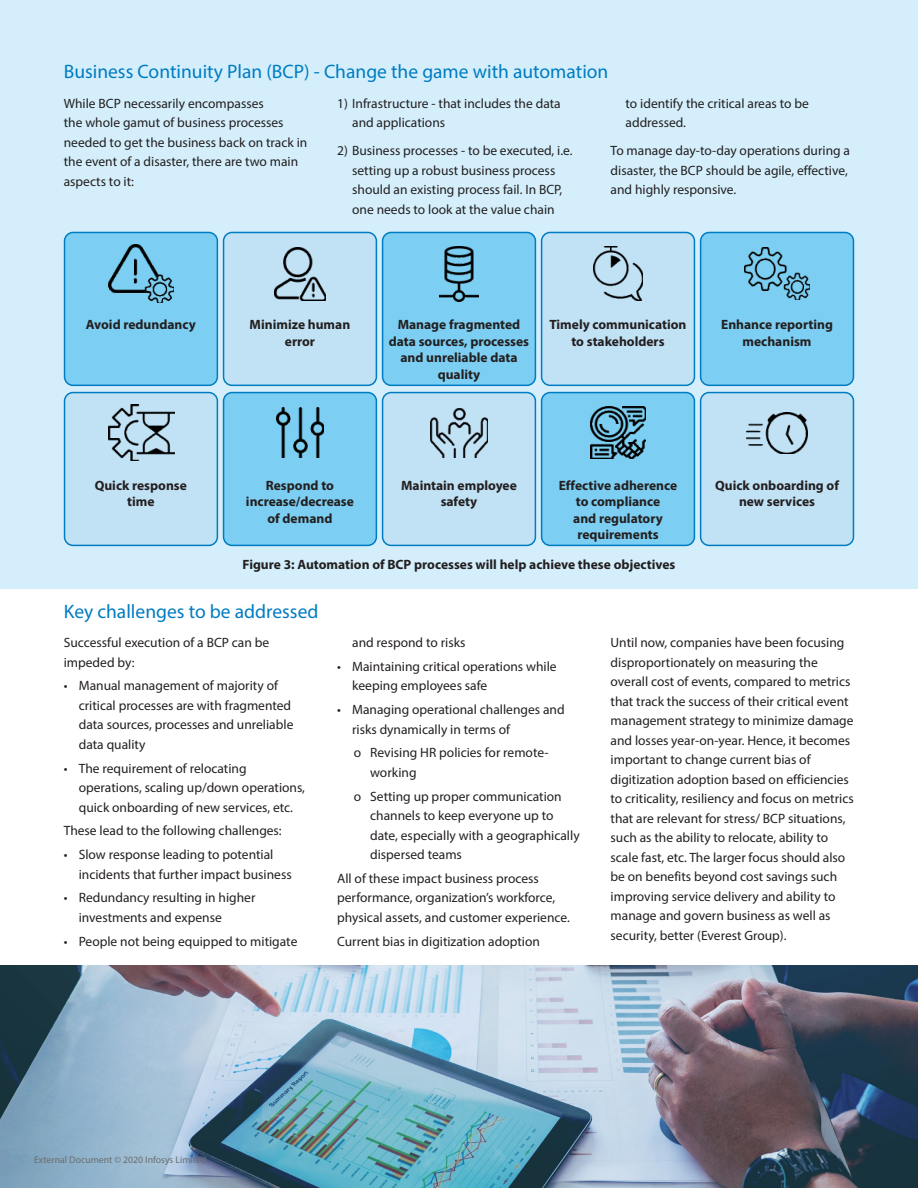
<style>
.page{position:relative;width:918px;height:1188px;background:#fff}
.page>*{position:absolute;margin:0;border:0;box-sizing:border-box;transform-origin:0 0}
.t1{font:19.5px "Myriad Pro";color:#007cc2}
.t2{font:13.5px/19.5px "Myriad Pro";color:#231f20}
.t3{font:700 13.5px/16.5px "Myriad Pro";color:#231f20;text-align:center}
.t4{font:9.75px "Myriad Pro";color:#6c6d70}
</style>
<div class="page">
<div style="left:0;top:0;width:918px;height:588px;background:#d4effb"></div>
<div style="left:65px;top:232px;width:152px;height:153px;background:#7ccff2;border-radius:9px"></div>
<div style="left:64px;top:232px;width:154px;height:154px;border:2px solid #007cc2;border-radius:9px"></div>
<div style="left:65px;top:393px;width:152px;height:152px;background:#c1e2f5;border-radius:9px"></div>
<div style="left:64px;top:392px;width:154px;height:154px;border:2px solid #007cc2;border-radius:9px"></div>
<div style="left:383px;top:232px;width:152px;height:153px;background:#7ccff2;border-radius:9px"></div>
<div style="left:382px;top:232px;width:154px;height:154px;border:2px solid #007cc2;border-radius:9px"></div>
<div style="left:383px;top:393px;width:152px;height:152px;background:#c1e2f5;border-radius:9px"></div>
<div style="left:382px;top:392px;width:154px;height:154px;border:2px solid #007cc2;border-radius:9px"></div>
<div style="left:224px;top:232px;width:152px;height:153px;background:#c1e2f5;border-radius:9px"></div>
<div style="left:223px;top:232px;width:154px;height:154px;border:2px solid #007cc2;border-radius:9px"></div>
<div style="left:224px;top:393px;width:152px;height:152px;background:#7ccff2;border-radius:9px"></div>
<div style="left:223px;top:392px;width:154px;height:154px;border:2px solid #007cc2;border-radius:9px"></div>
<div style="left:542px;top:232px;width:152px;height:153px;background:#c1e2f5;border-radius:9px"></div>
<div style="left:541px;top:232px;width:154px;height:154px;border:2px solid #007cc2;border-radius:9px"></div>
<div style="left:542px;top:393px;width:152px;height:152px;background:#7ccff2;border-radius:9px"></div>
<div style="left:541px;top:392px;width:154px;height:154px;border:2px solid #007cc2;border-radius:9px"></div>
<div style="left:701px;top:232px;width:152px;height:153px;background:#7ccff2;border-radius:9px"></div>
<div style="left:700px;top:232px;width:154px;height:154px;border:2px solid #007cc2;border-radius:9px"></div>
<div style="left:701px;top:393px;width:152px;height:152px;background:#c1e2f5;border-radius:9px"></div>
<div style="left:700px;top:392px;width:154px;height:154px;border:2px solid #007cc2;border-radius:9px"></div>
<img style="left:109px;top:244px;width:64px;height:59px">
<img style="left:274px;top:247px;width:52px;height:53px">
<img style="left:440px;top:246px;width:38px;height:55px">
<img style="left:593px;top:247px;width:50px;height:54px">
<img style="left:744px;top:248px;width:66px;height:52px">
<img style="left:109px;top:405px;width:66px;height:56px">
<img style="left:276px;top:408px;width:48px;height:50px">
<img style="left:430px;top:408px;width:58px;height:49px">
<img style="left:591px;top:407px;width:54px;height:52px">
<img style="left:747px;top:412px;width:60px;height:41px">
<img style="left:0;top:965px;width:918px;height:223px">
<h1 class="t1" style="left:64px;top:60px;width:546px">Business Continuity Plan (BCP) - Change the game with automation</h1>
<p class="t2" style="left:64px;top:93px;width:245px">While BCP necessarily encompasses<br>the whole gamut of business processes needed to get the business back on track in the event of a disaster, there are two main aspects to it:</p>
<p class="t2" style="left:352px;top:93px;width:210px;text-indent:-15px">1) Infrastructure - that includes the data and applications</p>
<p class="t2" style="left:337px;top:141px;width:237px;text-align:center">2) Business processes - to be executed, i.e. setting up a robust business process should an existing process fail. In BCP,<br>one needs to look at the value chain</p>
<p class="t2" style="left:626px;top:93px;width:185px">to identify the critical areas to be addressed.</p>
<p class="t2" style="left:611px;top:141px;width:241px">To manage day-to-day operations during a disaster, the BCP should be agile, effective, and highly responsive.</p>
<p class="t3" style="left:86px;top:316px;width:112px">Avoid redundancy</p>
<p class="t3" style="left:250px;top:316px;width:102px">Minimize human error</p>
<p class="t3" style="left:389px;top:316px;width:142px">Manage fragmented data sources, processes and unreliable data quality</p>
<p class="t3" style="left:550px;top:316px;width:138px">Timely communication to stakeholders</p>
<p class="t3" style="left:721px;top:316px;width:113px">Enhance reporting mechanism</p>
<p class="t3" style="left:95px;top:476px;width:94px">Quick response time</p>
<p class="t3" style="left:246px;top:476px;width:109px">Respond to increase/decrease of demand</p>
<p class="t3" style="left:401px;top:476px;width:117px">Maintain employee safety</p>
<p class="t3" style="left:559px;top:476px;width:120px">Effective adherence to compliance<br>and regulatory requirements</p>
<p class="t3" style="left:243px;top:556px;width:434px">Figure 3: Automation of BCP processes will help achieve these objectives</p>
<h1 class="t1" style="left:64px;top:599px;width:256px">Key challenges to be addressed</h1>
<p class="t3" style="left:715px;top:476px;width:125px">Quick onboarding of new services</p>
<p class="t2" style="left:64px;top:633px;width:207px">Successful execution of a BCP can be impeded by:</p>
<p class="t2" style="left:79px;top:676px;width:216px;text-indent:-15px">• Manual management of majority of critical processes are with fragmented data sources, processes and unreliable data quality</p>
<p class="t2" style="left:79px;top:758px;width:228px;text-indent:-15px">• The requirement of relocating operations, scaling up/down operations, quick onboarding of new services, etc.</p>
<p class="t2" style="left:64px;top:821px;width:220px">These lead to the following challenges:</p>
<p class="t2" style="left:79px;top:845px;width:214px;text-indent:-15px">• Slow response leading to potential incidents that further impact business</p>
<p class="t2" style="left:79px;top:888px;width:178px;text-indent:-15px">• Redundancy resulting in higher investments and expense</p>
<p class="t2" style="left:64px;top:931px;width:235px">• People not being equipped to mitigate</p>
<p class="t2" style="left:352px;top:633px;width:115px">and respond to risks</p>
<p class="t2" style="left:352px;top:656px;width:206px;text-indent:-15px">• Maintaining critical operations while keeping employees safe</p>
<p class="t2" style="left:352px;top:700px;width:214px;text-indent:-15px">• Managing operational challenges and risks dynamically in terms of</p>
<p class="t2" style="left:370px;top:743px;width:180px;text-indent:-16px">o Revising HR policies for remote&shy;working</p>
<p class="t2" style="left:370px;top:786px;width:211px;text-indent:-16px">o Setting up proper communication channels to keep everyone up to date, especially with a geographically dispersed teams</p>
<p class="t2" style="left:337px;top:868px;width:234px">All of these impact business process performance, organization’s workforce, physical assets, and customer experience.</p>
<p class="t2" style="left:337px;top:931px;width:204px">Current bias in digitization adoption</p>
<p class="t2" style="left:611px;top:633px;width:245px">Until now, companies have been focusing disproportionately on measuring the overall cost of events, compared to metrics that track the success of their critical event management strategy to minimize damage and losses year-on-year. Hence, it becomes important to change current bias of digitization adoption based on efficiencies to criticality, resiliency and focus on metrics that are relevant for stress/ BCP situations, such as the ability to relocate, ability to scale fast, etc. The larger focus should also be on benefits beyond cost savings such improving service delivery and ability to manage and govern business as well as security, better (Everest Group).</p>
<p class="t4" style="left:34px;top:1154px;width:174px">External Document © 2020 Infosys Limited</p>
</div>
